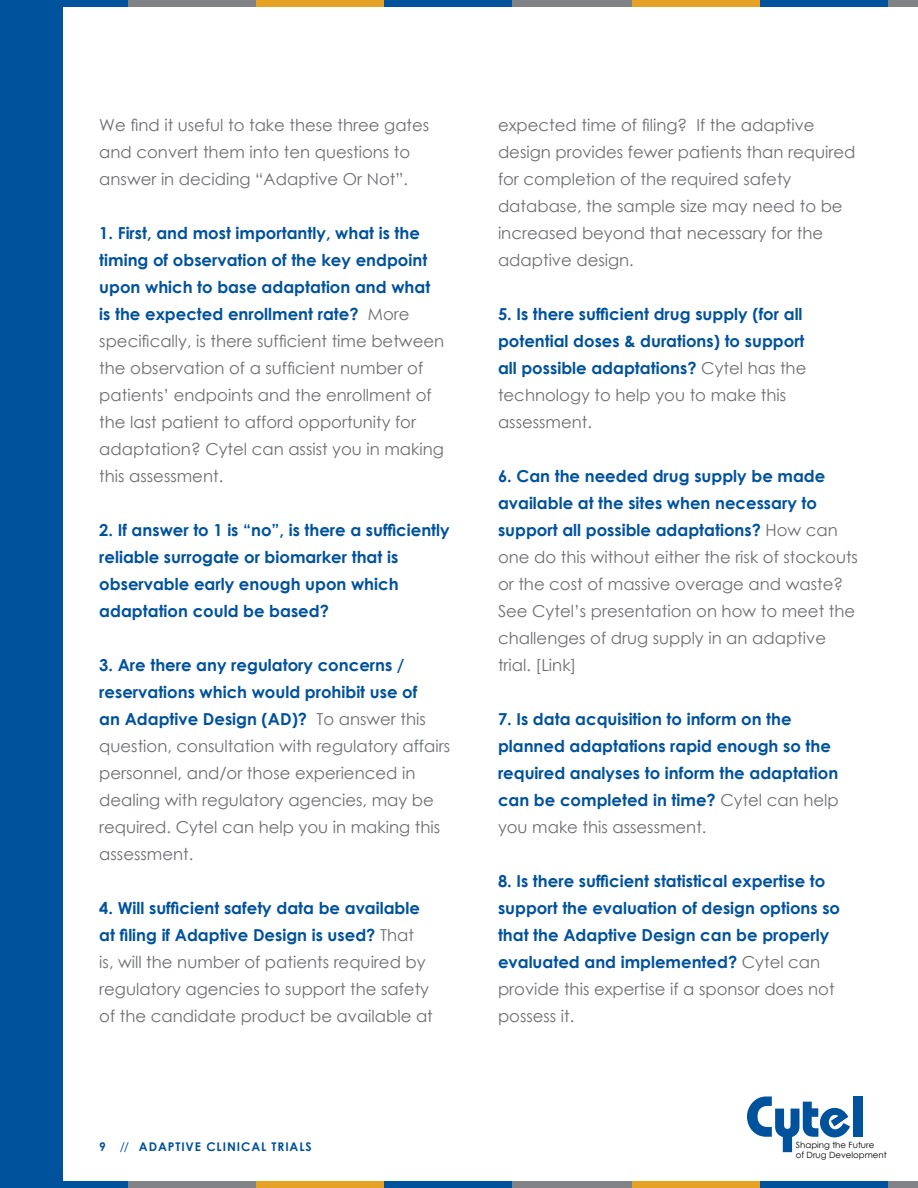
<style>
.page{position:relative;width:918px;height:1188px;background:#fff}
.page>*{position:absolute;margin:0;border:0;box-sizing:border-box;transform-origin:0 0}
.t1{font:16.5px/27px "Century Gothic";color:#6d6e71}
.t2{font:700 16.5px/27px "Century Gothic";color:#00529c}
.t3{font:700 12px "Century Gothic";letter-spacing:.075em;color:#00529c}
.t4{font:8.7px/10.4px "Century Gothic";color:#000}
.s1{font-weight:700;color:#00529c}
.s2{font-weight:400;color:#6d6e71}
.s3{font-weight:400}
</style>
<div class="page">
<div style="left:0;top:0;width:63px;height:1188px;background:#00529c"></div>
<div style="left:853px;top:1096px;width:9px;height:41px;background:#00529c"></div>
<svg style="left:747px;top:1096px;width:103px;height:56px"></svg>
<div style="left:0;top:1182px;width:128px;height:6px;background:#00529c"></div>
<div style="left:256px;top:1182px;width:128px;height:6px;background:#e6a225"></div>
<div style="left:632px;top:1182px;width:128px;height:6px;background:#e6a225"></div>
<div style="left:128px;top:1182px;width:128px;height:6px;background:#808285"></div>
<div style="left:504px;top:1182px;width:128px;height:6px;background:#808285"></div>
<div style="left:880px;top:1182px;width:38px;height:6px;background:#808285"></div>
<div style="left:384px;top:1182px;width:128px;height:6px;background:#00529c"></div>
<div style="left:760px;top:1182px;width:128px;height:6px;background:#00529c"></div>
<div style="left:0;top:0;width:128px;height:6px;background:#00529c"></div>
<div style="left:256px;top:0;width:128px;height:6px;background:#e6a225"></div>
<div style="left:632px;top:0;width:128px;height:6px;background:#e6a225"></div>
<div style="left:128px;top:0;width:128px;height:6px;background:#808285"></div>
<div style="left:504px;top:0;width:128px;height:6px;background:#808285"></div>
<div style="left:880px;top:0;width:38px;height:6px;background:#808285"></div>
<div style="left:384px;top:0;width:128px;height:6px;background:#00529c"></div>
<div style="left:760px;top:0;width:128px;height:6px;background:#00529c"></div>
<p class="t1" style="left:99px;top:111px;width:332px">We find it useful to take these three gates and convert them into ten questions to answer in deciding “Adaptive Or Not”.</p>
<p class="t1" style="left:99px;top:219px;width:346px"><span class="s1">1. First, and most importantly, what is the timing of observation of the key endpoint upon which to base adaptation and what is the expected enrollment rate?</span> More specifically, is there sufficient time between the observation of a sufficient number of patients’ endpoints and the enrollment of the last patient to afford opportunity for adaptation? Cytel can assist you in making this assessment.</p>
<p class="t2" style="left:99px;top:516px;width:352px">2. If answer to 1 is “no”, is there a sufficiently reliable surrogate or biomarker that is observable early enough upon which adaptation could be based?</p>
<p class="t1" style="left:99px;top:651px;width:352px"><span class="s1">3. Are there any regulatory concerns / reservations which would prohibit use of<br>an Adaptive Design (AD)?</span> To answer this question, consultation with regulatory affairs personnel, and/or those experienced in dealing with regulatory agencies, may be required. Cytel can help you in making this assessment.</p>
<p class="t1" style="left:99px;top:894px;width:335px"><span class="s1">4. Will sufficient safety data be available at filing if Adaptive Design is used?</span> That<br>is, will the number of patients required by regulatory agencies to support the safety of the candidate product be available at</p>
<p class="t1" style="left:498px;top:111px;width:359px">expected time of filing? If the adaptive design provides fewer patients than required for completion of the required safety database, the sample size may need to be increased beyond that necessary for the adaptive design.</p>
<p class="t2" style="left:498px;top:300px;width:310px">5. Is there sufficient drug supply (for all potential doses &amp; durations) to support all possible adaptations? <span class="s2">Cytel has the technology to help you to make this assessment.</span></p>
<p class="t1" style="left:498px;top:462px;width:362px"><span class="s1">6. Can the needed drug supply be made available at the sites when necessary to support all possible adaptations?</span> How can one do this without either the risk of stockouts or the cost of massive overage and waste?<br>See Cytel’s presentation on how to meet the challenges of drug supply in an adaptive trial. [Link]</p>
<p class="t2" style="left:498px;top:705px;width:342px">7. Is data acquisition to inform on the planned adaptations rapid enough so the required analyses to inform the adaptation can be completed in time? <span class="s2">Cytel can help you make this assessment.</span></p>
<p class="t2" style="left:498px;top:867px;width:344px">8. Is there sufficient statistical expertise to support the evaluation of design options so that the Adaptive Design can be properly evaluated and implemented? <span class="s2">Cytel can provide this expertise if a sponsor does not possess it.</span></p>
<p class="t3" style="left:99px;top:1137px;width:214px">9 <span class="s3">//</span> ADAPTIVE CLINICAL TRIALS</p>
<p class="t4" style="left:796px;top:1139px;width:92px">Shaping the Future<br>of Drug Development</p>
</div>
